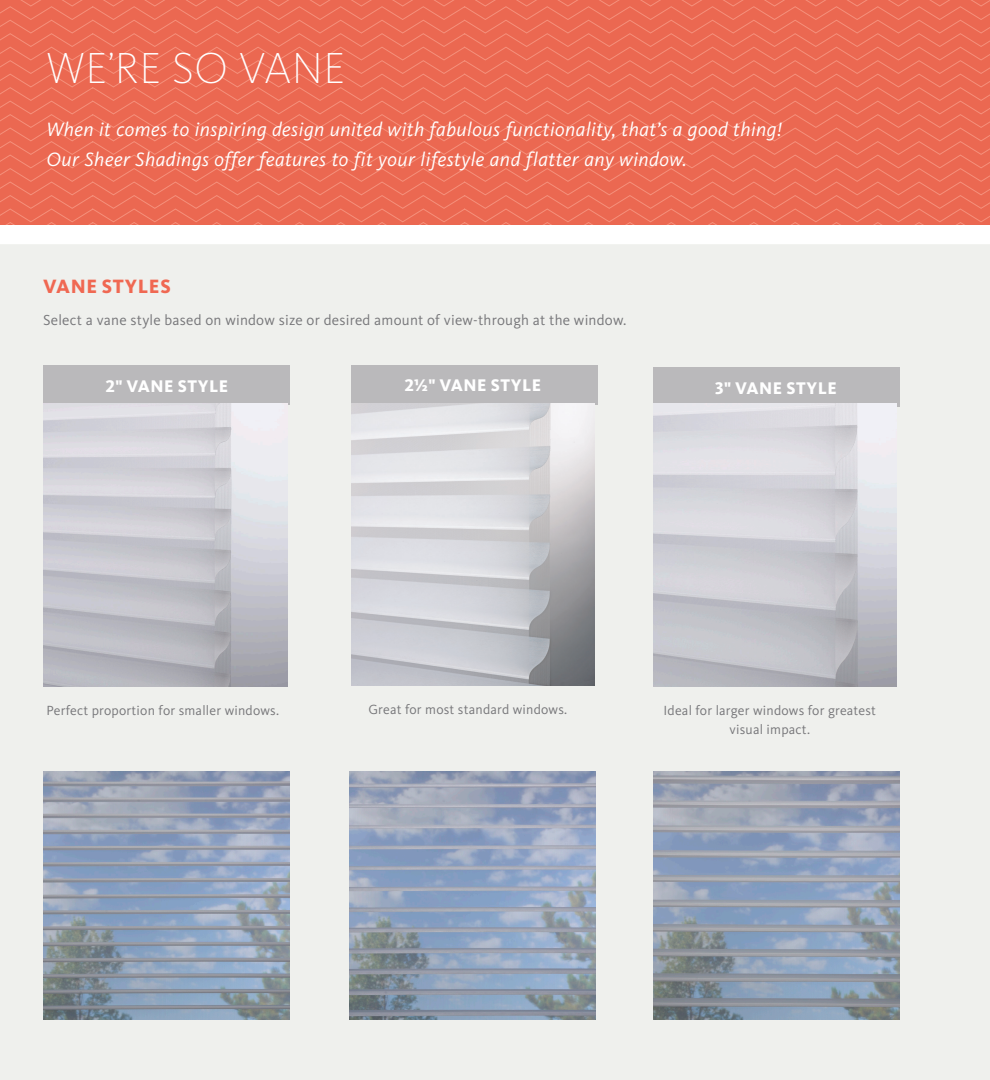
<style>
.page{position:relative;width:990px;height:1080px;background:#fff}
.page>*{position:absolute;margin:0;border:0;box-sizing:border-box;transform-origin:0 0}
.HEADLINE{font:200 45px "Kievit OT";letter-spacing:.01em;color:#fff}
.Headline_SubText{font:italic 20px/30px "Kievit OT";letter-spacing:.025em;color:#fff}
.TECH_AHead{font:800 20px "Kievit OT";letter-spacing:.03em;color:#f06852}
.TECH_PANEL{font:800 17.5px "Kievit OT";letter-spacing:.03em;color:#fff}
.Tech_Text_12{font:15px "Kievit OT";letter-spacing:.015em;color:#77777a}
.TECH_TEXT{font:13.75px/18.8px "Kievit OT";letter-spacing:.015em;color:#77777a;text-align:center}
</style>
<div class="page">
<div style="left:0;top:244px;width:990px;height:836px;background:#eff0ed"></div>
<div style="left:351px;top:365px;width:246px;height:40px;background:#bab9bb"></div>
<img style="left:349px;top:772px;width:246px;height:248px">
<img style="left:352px;top:404px;width:243px;height:282px">
<div style="left:43px;top:365px;width:246px;height:40px;background:#bab9bb"></div>
<img style="left:43px;top:772px;width:246px;height:248px">
<img style="left:44px;top:403px;width:243px;height:283px">
<div style="left:653px;top:367px;width:246px;height:40px;background:#bab9bb"></div>
<img style="left:653px;top:772px;width:246px;height:248px">
<img style="left:653px;top:403px;width:244px;height:284px">
<svg style="left:0;top:0;width:990px;height:224px;background:#eb6b54"></svg>
<p class="HEADLINE" style="left:47px;top:41px;width:300px">WE’RE SO VANE</p>
<p class="Headline_SubText" style="left:46px;top:114px;width:737px">When it comes to inspiring design united with fabulous functionality, that’s a good thing!<br>Our Sheer Shadings offer features to fit your lifestyle and flatter any window.</p>
<p class="TECH_AHead" style="left:43px;top:274px;width:129px">VANE STYLES</p>
<p class="Tech_Text_12" style="left:43px;top:311px;width:585px">Select a vane style based on window size or desired amount of view-through at the window.</p>
<p class="TECH_PANEL" style="left:106px;top:375px;width:124px">2" VANE STYLE</p>
<p class="TECH_PANEL" style="left:405px;top:375px;width:138px">21/2" VANE STYLE</p>
<p class="TECH_PANEL" style="left:715px;top:377px;width:123px">3" VANE STYLE</p>
<p class="TECH_TEXT" style="left:47px;top:701px;width:234px">Perfect proportion for smaller windows.</p>
<p class="TECH_TEXT" style="left:368px;top:700px;width:200px">Great for most standard windows.</p>
<p class="TECH_TEXT" style="left:664px;top:701px;width:214px">Ideal for larger windows for greatest visual impact.</p>
</div>
